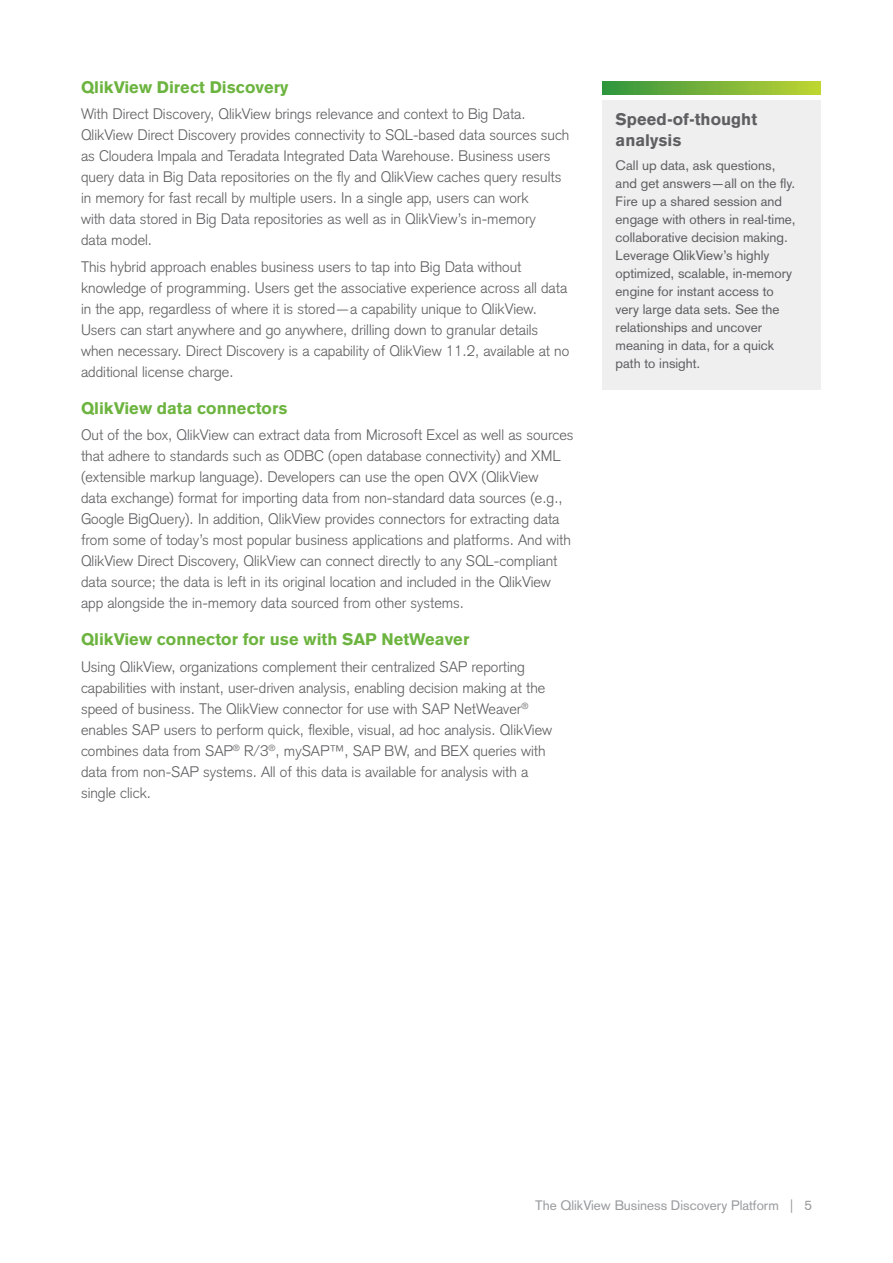
<style>
.page{position:relative;width:893px;height:1263px;background:#fff}
.page>*{position:absolute;margin:0;border:0;box-sizing:border-box;transform-origin:0 0}
.t1{font:900 16.5px "Basic Commercial LT Pro";color:#6cb43f}
.t2{font:900 16.5px/21px "Basic Commercial LT Pro";color:#5f5f62}
.t3{font:300 15px/21px "Basic Commercial LT Pro";color:#5f5f62}
.t4{font:13.5px/18px "Basic Commercial LT Pro";color:#5f5f62}
.t5{font:13.5px "Basic Commercial LT Pro";color:#999b9e}
</style>
<div class="page">
<div style="left:602px;top:100px;width:219px;height:290px;background:#efeff0"></div>
<svg style="left:602px;top:81px;width:219px;height:13px;background:#78b339"></svg>
<p class="t1" style="left:81px;top:81px;width:209px">QlikView Direct Discovery</p>
<p class="t3" style="left:81px;top:105px;width:490px">With Direct Discovery, QlikView brings relevance and context to Big Data.<br>QlikView Direct Discovery provides connectivity to SQL-based data sources such as Cloudera Impala and Teradata Integrated Data Warehouse. Business users query data in Big Data repositories on the fly and QlikView caches query results in memory for fast recall by multiple users. In a single app, users can work<br>with data stored in Big Data repositories as well as in QlikView’s in-memory<br>data model.</p>
<p class="t3" style="left:81px;top:257px;width:490px">This hybrid approach enables business users to tap into Big Data without knowledge of programming. Users get the associative experience across all data in the app, regardless of where it is stored—a capability unique to QlikView.<br>Users can start anywhere and go anywhere, drilling down to granular details when necessary. Direct Discovery is a capability of QlikView 11.2, available at no additional license charge.</p>
<p class="t1" style="left:81px;top:402px;width:208px">QlikView data connectors</p>
<p class="t3" style="left:81px;top:426px;width:494px">Out of the box, QlikView can extract data from Microsoft Excel as well as sources that adhere to standards such as ODBC (open database connectivity) and XML (extensible markup language). Developers can use the open QVX (QlikView<br>data exchange) format for importing data from non-standard data sources (e.g., Google BigQuery). In addition, QlikView provides connectors for extracting data from some of today’s most popular business applications and platforms. And with QlikView Direct Discovery, QlikView can connect directly to any SQL-compliant data source; the data is left in its original location and included in the QlikView app alongside the in-memory data sourced from other systems.</p>
<p class="t1" style="left:81px;top:634px;width:390px">QlikView connector for use with SAP NetWeaver</p>
<p class="t3" style="left:81px;top:657px;width:473px">Using QlikView, organizations complement their centralized SAP reporting capabilities with instant, user-driven analysis, enabling decision making at the speed of business. The QlikView connector for use with SAP NetWeaver<sup>® </sup>enables SAP users to perform quick, flexible, visual, ad hoc analysis. QlikView combines data from SAP<sup>®</sup> R/3<sup>®</sup>, mySAP™, SAP BW, and BEX queries with data from non-SAP systems. All of this data is available for analysis with a single click.</p>
<p class="t2" style="left:616px;top:110px;width:143px">Speed-of-thought analysis</p>
<p class="t4" style="left:616px;top:157px;width:181px">Call up data, ask questions, and get answers—all on the fly.<br>Fire up a shared session and engage with others in real-time, collaborative decision making.<br>Leverage QlikView’s highly optimized, scalable, in-memory engine for instant access to very large data sets. See the relationships and uncover meaning in data, for a quick path to insight.</p>
<p class="t5" style="left:535px;top:1200px;width:278px">The QlikView Business Discovery Platform | 5</p>
</div>
